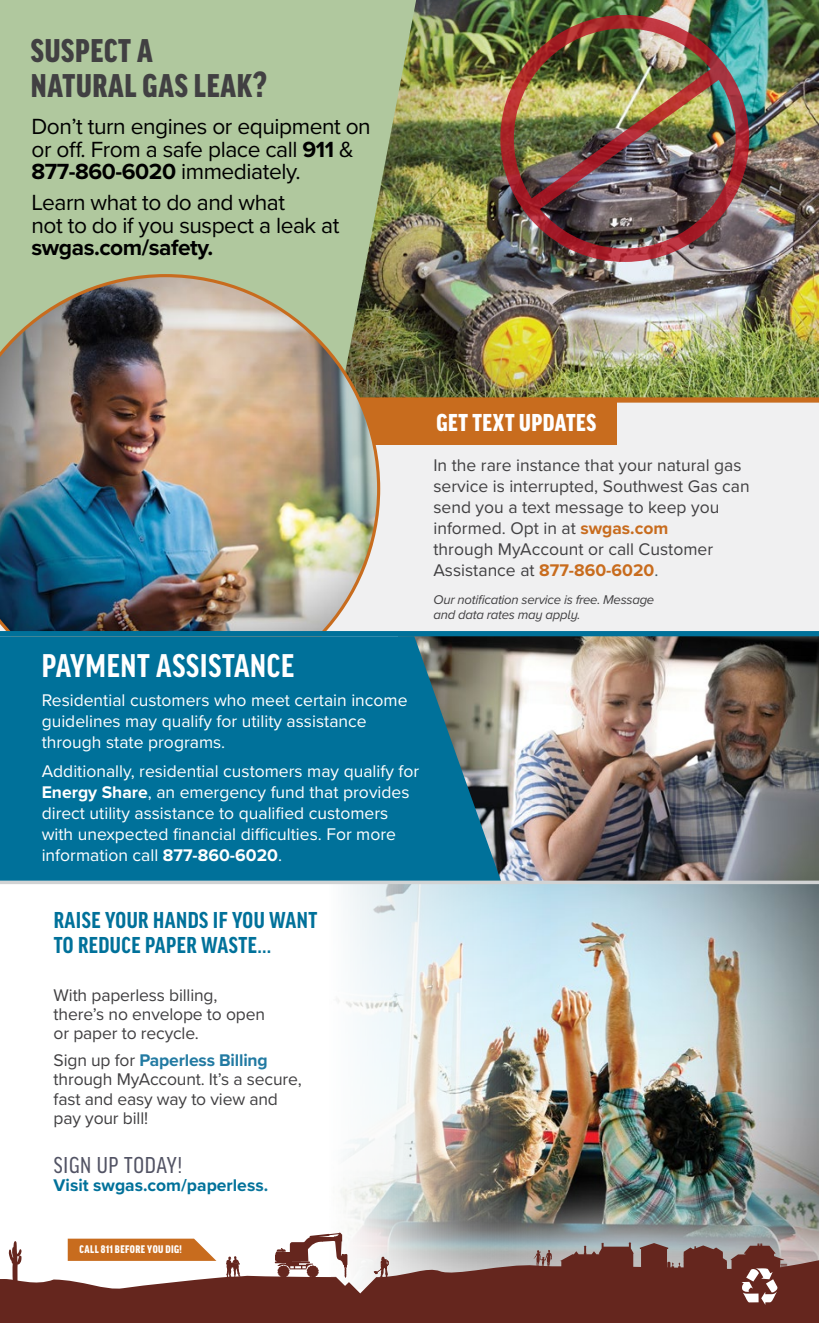
<style>
.page{position:relative;width:819px;height:1323px;background:#fff}
.page>*{position:absolute;margin:0;border:0;box-sizing:border-box;transform-origin:0 0}
.t1{font:900 condensed 35px/35px "Good Headline Pro";letter-spacing:.02em;color:#414042}
.t2{font:700 condensed 35px "Good Headline Pro";letter-spacing:.02em;color:#fff}
.t3{font:900 condensed 26.07px "Good Headline Pro";letter-spacing:.02em;color:#fff}
.t4{font:700 condensed 24.5px/24.5px "Good Headline Pro";letter-spacing:.02em;color:#00719a}
.t5{font:24.5px "Good Headline Pro Cond News";letter-spacing:.025em;color:#525364}
.t6{font:22.75px/22.8px "Proxima Nova";letter-spacing:-.02em;color:#000}
.t7{font:700 22.75px "Proxima Nova";letter-spacing:-.02em;color:#000}
.t8{font:17.5px/19.2px "Proxima Nova";color:#414042}
.t9{font:17.5px/21px "Proxima Nova";color:#fff}
.t10{font:700 17.5px "Proxima Nova";color:#00719a}
.t11{font:italic 13.12px/15.8px "Proxima Nova";letter-spacing:-.02em;color:#414042}
.t12{font:900 condensed 11.72px "Good Headline Pro";letter-spacing:.035em;color:#fff}
.s1{font-weight:700}
.s2{font-weight:700;color:#c86c1e}
.s3{color:#3e565e}
.s4{font-weight:700;color:#227aa2}
</style>
<div class="page">
<img style="left:333px;top:884px;width:486px;height:276px">
<div style="left:0;top:0;width:819px;height:400px;background:#b0c89e"></div>
<img style="left:364px;top:0;width:455px;height:397px">
<div style="left:0;top:1160px;width:819px;height:163px;background:#fff;opacity:.75"></div>
<svg style="left:0;top:1252px;width:819px;height:71px;fill:#65261e"></svg>
<svg style="left:560px;top:1242px;width:74px;height:29px;background:#7c5450"></svg>
<svg style="left:534px;top:1250px;width:18px;height:18px"></svg>
<svg style="left:9px;top:1241px;width:13px;height:46px"></svg>
<svg style="left:275px;top:1233px;width:72px;height:45px"></svg>
<svg style="left:374px;top:1257px;width:15px;height:21px"></svg>
<div style="left:0;top:400px;width:819px;height:236px;background:#f0f0f1"></div>
<div style="left:352px;top:401px;width:265px;height:44px;background:#c86c1e"></div>
<svg style="left:68px;top:1239px;width:148px;height:22px;background:#cc772f"></svg>
<img style="left:502px;top:636px;width:317px;height:245px">
<svg style="left:0;top:636px;width:502px;height:245px;background:#0a7195"></svg>
<hr style="left:0;top:881px;width:819px;height:3px;background:#d1d3d4">
<svg style="left:640px;top:1243px;width:156px;height:62px;background:#7a4943"></svg>
<div style="left:500px;top:15px;width:249px;height:247px;border:13px solid #bc1322;border-radius:50%"></div>
<img style="left:509px;top:54px;width:227px;height:175px">
<div style="left:0;top:397px;width:819px;height:6px;background:#c86c1e"></div>
<img style="left:0;top:272px;width:382px;height:367px">
<div style="left:0;top:631px;width:819px;height:5px;background:#00719a"></div>
<h1 class="t1" style="left:31px;top:33px;width:237px">SUSPECT A<br>NATURAL GAS LEAK?</h1>
<h3 class="t6" style="left:32px;top:114px;width:341px">Don’t turn engines or equipment on or off. From a safe place call <span class="s1">911</span> &amp;<br><span class="s1">877-860-6020</span> immediately.</h3>
<h3 class="t6" style="left:32px;top:190px;width:310px">Learn what to do and what<br>not to do if you suspect a leak at</h3>
<h3 class="t7" style="left:32px;top:231px;width:183px">swgas.com/safety.</h3>
<h1 class="t2" style="left:42px;top:649px;width:254px">PAYMENT ASSISTANCE</h1>
<p class="t9" style="left:42px;top:689px;width:367px">Residential customers who meet certain income guidelines may qualify for utility assistance through state programs.</p>
<p class="t9" style="left:42px;top:760px;width:379px">Additionally, residential customers may qualify for <span class="s1">Energy Share</span>, an emergency fund that provides direct utility assistance to qualified customers with unexpected financial difficulties. For more information call <span class="s1">877-860-6020</span>.</p>
<h2 class="t3" style="left:436px;top:408px;width:161px">GET TEXT UPDATES</h2>
<p class="t8" style="left:433px;top:454px;width:318px;line-height:21px">In the rare instance that your natural gas service is interrupted, Southwest Gas can send you a text message to keep you informed. Opt in at <span class="s2">swgas.com<br></span>through MyAccount or call Customer Assistance at <span class="s2">877-860-6020</span><span class="s3">.</span></p>
<p class="t11" style="left:434px;top:591px;width:222px">Our notification service is free. Message and data rates may apply.</p>
<h3 class="t4" style="left:54px;top:909px;width:265px">RAISE YOUR HANDS IF YOU WANT<br>TO REDUCE PAPER WASTE...</h3>
<p class="t8" style="left:54px;top:984px;width:213px">With paperless billing, there’s no envelope to open or paper to recycle.</p>
<p class="t8" style="left:54px;top:1050px;width:250px">Sign up for <span class="s4">Paperless Billing </span>through MyAccount. It’s a secure, fast and easy way to view and pay your bill!</p>
<h3 class="t5" style="left:54px;top:1154px;width:130px">SIGN UP TODAY!</h3>
<p class="t10" style="left:54px;top:1172px;width:216px">Visit swgas.com/paperless.</p>
<p class="t12" style="left:80px;top:1243px;width:104px">CALL 811 BEFORE YOU DIG!</p>
</div>
